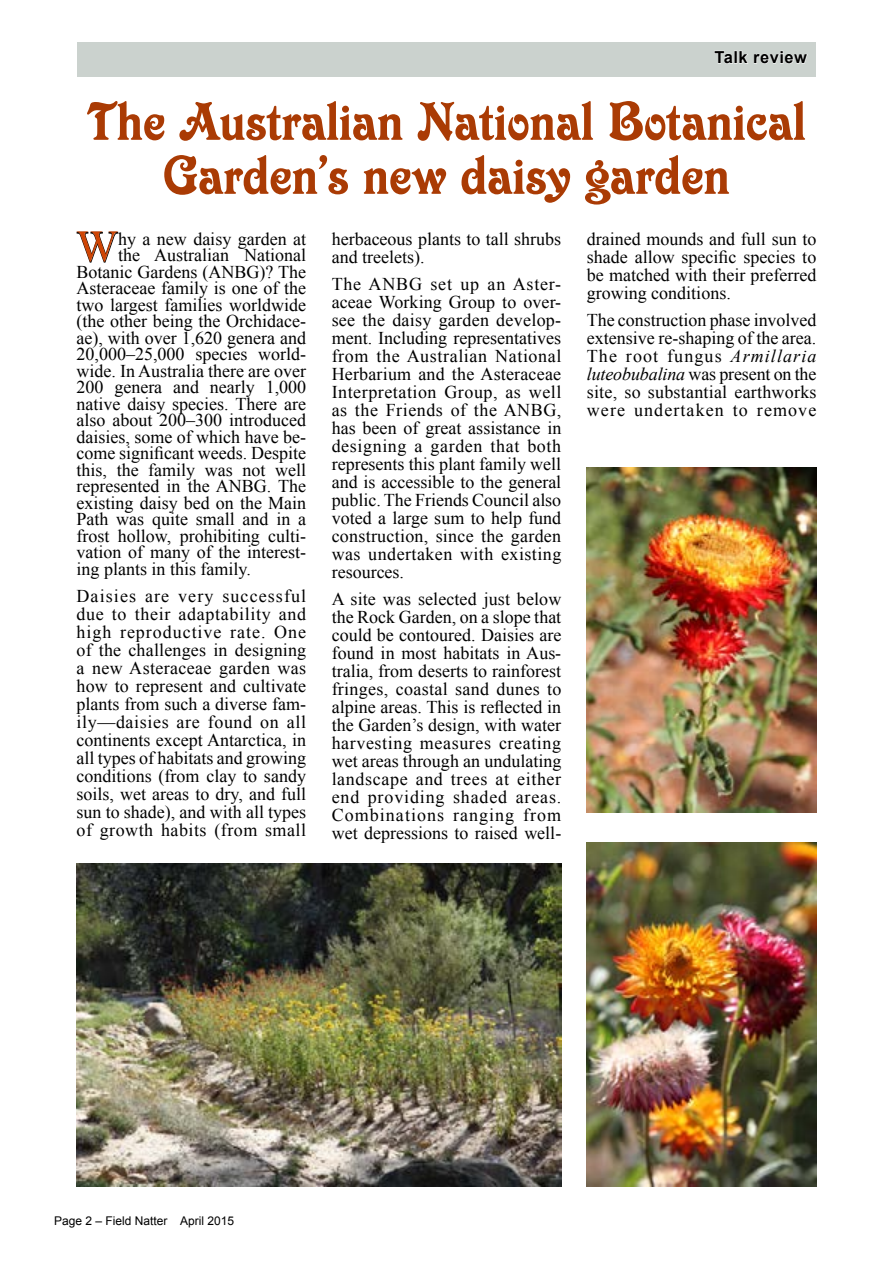
<style>
.page{position:relative;width:893px;height:1263px;background:#fff}
.page>*{position:absolute;margin:0;border:0;box-sizing:border-box;transform-origin:0 0}
.Story_heading{font:57px/54px "Victorian D";color:#aa3b04;text-align:center}
.Body_intro_para{font:43.95px "Times New Roman";color:#cf4403}
.Body_text{font:18px/18px "Times New Roman";color:#000;text-align:justify}
.Body_intro_para-2{font:18px "Times New Roman";color:#000}
.t1{font:700 16.5px "Arial";letter-spacing:.03em;color:#000}
.t2{font:12px "Arial";color:#000}
.s1{font-style:italic}
</style>
<div class="page">
<div style="left:77px;top:43px;width:739px;height:34px;background:#cbd2ce"></div>
<svg style="left:76px;top:232px;width:42px;height:31px"></svg>
<img style="left:77px;top:863px;width:484px;height:323px">
<img style="left:587px;top:842px;width:229px;height:344px">
<img style="left:587px;top:468px;width:229px;height:344px">
<svg style="left:714px;top:50px;width:94px;height:14px"></svg>
<p class="t1" style="left:714px;top:46px;width:94px">Talk review</p>
<p class="Story_heading" style="left:87px;top:96px;width:720px">The Australian National Botanical<br>Garden’s new daisy garden</p>
<p class="Body_intro_para" style="left:77px;top:217px;width:43px">W</p>
<p class="Body_intro_para-2" style="left:118px;top:227px;width:190px">hy a new daisy garden at</p>
<p class="Body_intro_para-2" style="left:118px;top:243px;width:190px">the Australian National</p>
<p class="Body_intro_para-2" style="left:77px;top:260px;width:231px">Botanic Gardens (ANBG)? The</p>
<p class="Body_intro_para-2" style="left:77px;top:276px;width:231px">Asteraceae family is one of the</p>
<p class="Body_intro_para-2" style="left:77px;top:293px;width:231px">two largest families worldwide</p>
<p class="Body_intro_para-2" style="left:77px;top:309px;width:231px">(the other being the Orchidace-</p>
<p class="Body_intro_para-2" style="left:77px;top:326px;width:231px">ae), with over 1,620 genera and</p>
<p class="Body_intro_para-2" style="left:77px;top:342px;width:231px">20,000–25,000 species world-</p>
<p class="Body_intro_para-2" style="left:77px;top:359px;width:231px">wide. In Australia there are over</p>
<p class="Body_intro_para-2" style="left:77px;top:375px;width:231px">200 genera and nearly 1,000</p>
<p class="Body_intro_para-2" style="left:77px;top:392px;width:231px">native daisy species. There are</p>
<p class="Body_intro_para-2" style="left:77px;top:408px;width:231px">also about 200–300 introduced</p>
<p class="Body_intro_para-2" style="left:77px;top:425px;width:231px">daisies, some of which have be-</p>
<p class="Body_intro_para-2" style="left:77px;top:441px;width:231px">come significant weeds. Despite</p>
<p class="Body_intro_para-2" style="left:77px;top:458px;width:231px">this, the family was not well</p>
<p class="Body_intro_para-2" style="left:77px;top:474px;width:231px">represented in the ANBG. The</p>
<p class="Body_intro_para-2" style="left:77px;top:491px;width:231px">existing daisy bed on the Main</p>
<p class="Body_intro_para-2" style="left:77px;top:507px;width:231px">Path was quite small and in a</p>
<p class="Body_intro_para-2" style="left:77px;top:524px;width:231px">frost hollow, prohibiting culti-</p>
<p class="Body_intro_para-2" style="left:77px;top:540px;width:231px">vation of many of the interest-</p>
<p class="Body_intro_para-2" style="left:77px;top:557px;width:176px">ing plants in this family.</p>
<p class="Body_text" style="left:77px;top:587px;width:231px">Daisies are very successful due to their adaptability and high reproductive rate. One of the challenges in designing a new Asteraceae garden was how to represent and cultivate plants from such a diverse fam&shy;ily—daisies are found on all continents except Antarctica, in all types of habitats and growing conditions (from clay to sandy soils, wet areas to dry, and full sun to shade), and with all types of growth habits (from small</p>
<p class="Body_text" style="left:332px;top:230px;width:231px">herbaceous plants to tall shrubs and treelets).</p>
<p class="Body_text" style="left:332px;top:275px;width:231px">The ANBG set up an Aster&shy;aceae Working Group to over&shy;see the daisy garden develop&shy;ment. Including representatives from the Australian National Herbarium and the Asteraceae Interpretation Group, as well as the Friends of the ANBG, has been of great assistance in designing a garden that both represents this plant family well and is accessible to the general public. The Friends Council also voted a large sum to help fund construction, since the garden was undertaken with existing resources.</p>
<p class="Body_text" style="left:332px;top:590px;width:231px">A site was selected just below the Rock Garden, on a slope that could be contoured. Daisies are found in most habitats in Aus&shy;tralia, from deserts to rainforest fringes, coastal sand dunes to alpine areas. This is reflected in the Garden’s design, with water harvesting measures creating wet areas through an undulating landscape and trees at either end providing shaded areas.<br>Combinations ranging from wet depressions to raised well-</p>
<p class="Body_text" style="left:587px;top:230px;width:231px">drained mounds and full sun to shade allow specific species to be matched with their preferred growing conditions.</p>
<p class="Body_text" style="left:587px;top:311px;width:231px">The construction phase involved extensive re-shaping of the area.<br>The root fungus <span class="s1">Armillaria luteobubalina</span> was present on the site, so substantial earthworks were undertaken to remove</p>
<p class="t2" style="left:54px;top:1213px;width:182px">Page 2 – Field Natter April 2015</p>
</div>
